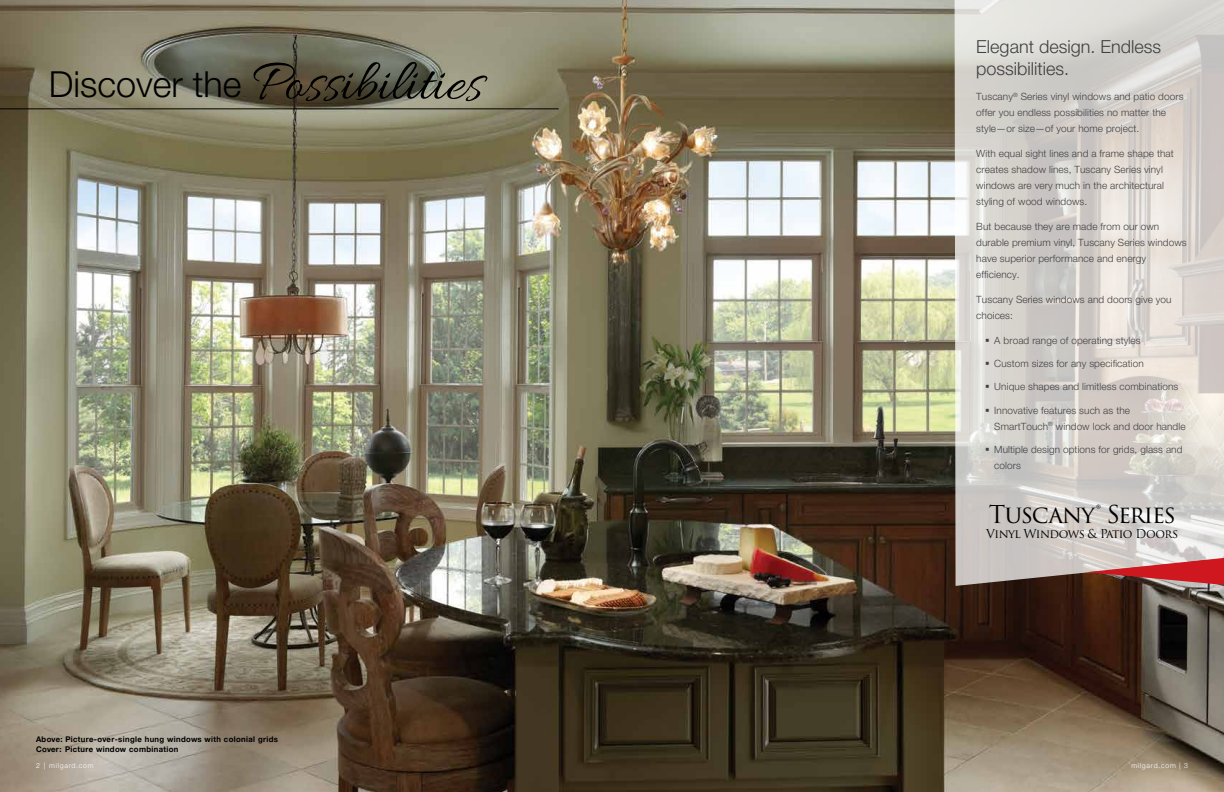
<style>
.page{position:relative;width:1224px;height:792px;background:#fff}
.page>*{position:absolute;margin:0;border:0;box-sizing:border-box;transform-origin:0 0}
.t1{font:60px "Allura";color:#000}
.t2{font:24px "Trajan Pro 3";letter-spacing:-.05em;color:#000}
.t3{font:300 18px/21.6px "Helvetica Neue";color:#414042}
.t4{font:12px "Trajan Pro 3";letter-spacing:-.05em;color:#000}
.t5{font:300 10px/16px "Helvetica Neue";letter-spacing:.01em;color:#414042}
.t6{font:700 8px/9.6px "Helvetica";letter-spacing:.05em;color:#000}
.t7{font:300 7px "Helvetica Neue";letter-spacing:.1em;color:#fff}
.s1{font-family:"Helvetica Neue";font-weight:300;font-size:36px}
</style>
<div class="page">
<img style="left:0;top:0;width:1224px;height:792px">
<svg style="left:954px;top:0;width:270px;height:586px;background:#d6d1cd"></svg>
<hr style="left:0;top:109px;width:559px;height:1px;background:#000">
<svg style="left:1087px;top:558px;width:137px;height:27px;background:#b85756"></svg>
<h1 class="t1" style="left:49px;top:49px;width:435px"><span class="s1">Discover the</span> Possibilities</h1>
<p class="t6" style="left:36px;top:735px;width:244px">Above: Picture-over-single hung windows with colonial grids<br>Cover: Picture window combination</p>
<h3 class="t3" style="left:976px;top:36px;width:186px">Elegant design. Endless possibilities.</h3>
<p class="t5" style="left:976px;top:88px;width:209px">Tuscany<sup>®</sup> Series vinyl windows and patio doors offer you endless possibilities no matter the style—or size—of your home project.</p>
<p class="t5" style="left:976px;top:145px;width:199px">With equal sight lines and a frame shape that creates shadow lines, Tuscany Series vinyl windows are very much in the architectural styling of wood windows.</p>
<p class="t5" style="left:976px;top:218px;width:212px">But because they are made from our own durable premium vinyl, Tuscany Series windows have superior performance and energy efficiency.</p>
<p class="t5" style="left:976px;top:291px;width:197px">Tuscany Series windows and doors give you choices:</p>
<p class="t5" style="left:994px;top:332px;width:148px">A broad range of operating styles</p>
<p class="t5" style="left:994px;top:355px;width:151px">Custom sizes for any specification</p>
<p class="t5" style="left:994px;top:379px;width:186px">Unique shapes and limitless combinations</p>
<p class="t5" style="left:994px;top:402px;width:193px">Innovative features such as the<br>SmartTouch<sup>®</sup> window lock and door handle</p>
<p class="t5" style="left:994px;top:441px;width:190px">Multiple design options for grids, glass and colors</p>
<h2 class="t2" style="left:989px;top:498px;width:189px">Tuscany® Series</h2>
<p class="t4" style="left:986px;top:525px;width:194px">Vinyl Windows &amp; Patio Doors</p>
<p class="t7" style="left:36px;top:761px;width:59px">2 | milgard.com</p>
<p class="t7" style="left:1131px;top:761px;width:58px">milgard.com | 3</p>
</div>
